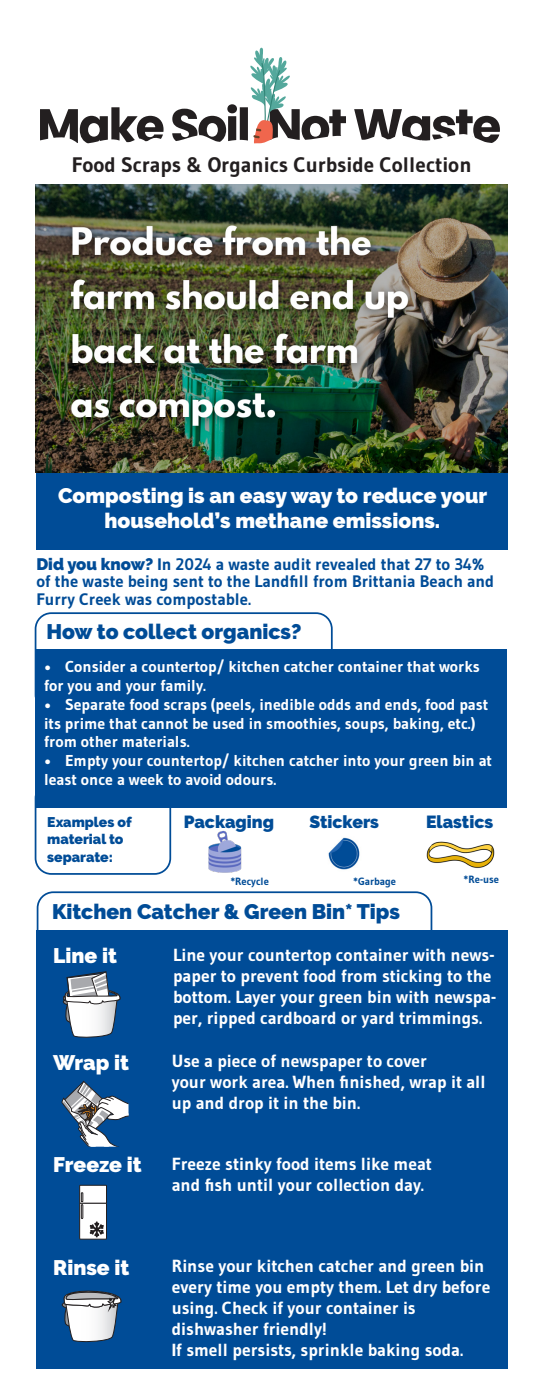
<style>
.page{position:relative;width:546px;height:1386px;background:#fff}
.page>*{position:absolute;margin:0;border:0;box-sizing:border-box;transform-origin:0 0}
.t1{font:900 21px "Raleway";color:#fff}
.t2{font:900 21px "Raleway";color:#004c97}
.t3{font:700 21px "Gudea";color:#231f20}
.t4{font:700 17.5px/21px "Gudea";color:#fff}
.t5{font:900 17.5px "Raleway";color:#004c97}
.t6{font:700 16.62px/17.5px "Gudea";color:#004c97}
.t7{font:700 15.75px/18.9px "Gudea";color:#fff}
.t8{font:900 14px "Raleway";color:#004c97}
.t9{font:700 10.5px "Gudea";color:#004c97}
.s1{font-family:"Raleway";font-weight:900}
</style>
<div class="page">
<div style="left:35px;top:649px;width:471px;height:158px;background:#004c97"></div>
<svg style="left:40px;top:48px;width:460px;height:95px"></svg>
<div style="left:36px;top:472px;width:472px;height:78px;background:#004c97"></div>
<div style="left:35px;top:612px;width:298px;height:99px;border:2px solid #004c97;border-radius:16px"></div>
<div style="left:35px;top:781px;width:136px;height:94px;border:2px solid #004c97;border-radius:16px"></div>
<div style="left:37px;top:930px;width:471px;height:439px;background:#004c97"></div>
<div style="left:37px;top:891px;width:395px;height:78px;border:2px solid #004c97;border-radius:16px"></div>
<svg style="left:62px;top:1081px;width:67px;height:66px"></svg>
<svg style="left:79px;top:1185px;width:28px;height:55px"></svg>
<svg style="left:62px;top:1290px;width:59px;height:53px"></svg>
<svg style="left:63px;top:971px;width:57px;height:67px"></svg>
<img style="left:208px;top:830px;width:34px;height:43px">
<img style="left:426px;top:841px;width:69px;height:27px">
<img style="left:328px;top:837px;width:32px;height:33px">
<img style="left:36px;top:185px;width:471px;height:287px">
<p class="t3" style="left:72px;top:152px;width:401px">Food Scraps &amp; Organics Curbside Collection</p>
<p class="t1" style="left:58px;top:483px;width:430px">Composting is an easy way to reduce your</p>
<p class="t1" style="left:105px;top:508px;width:337px">household’s methane emissions.</p>
<p class="t6" style="left:36px;top:555px;width:459px"><span class="s1">Did you know?</span> In 2024 a waste audit revealed that 27 to 34% of the waste being sent to the Landfill from Brittania Beach and<br>Furry Creek was compostable.</p>
<p class="t2" style="left:47px;top:619px;width:256px">How to collect organics?</p>
<p class="t7" style="left:44px;top:657px;width:437px">• Consider a countertop/ kitchen catcher container that works for you and your family.</p>
<p class="t7" style="left:44px;top:695px;width:446px">• Separate food scraps (peels, inedible odds and ends, food past its prime that cannot be used in smoothies, soups, baking, etc.) from other materials.</p>
<p class="t7" style="left:44px;top:751px;width:449px">• Empty your countertop/ kitchen catcher into your green bin at least once a week to avoid odours.</p>
<p class="t8" style="left:47px;top:814px;width:86px">Examples of</p>
<p class="t8" style="left:47px;top:831px;width:78px">material to</p>
<p class="t8" style="left:47px;top:849px;width:67px">separate:</p>
<p class="t5" style="left:184px;top:811px;width:92px">Packaging</p>
<p class="t9" style="left:231px;top:875px;width:40px">*Recycle</p>
<p class="t5" style="left:310px;top:811px;width:71px">Stickers</p>
<p class="t5" style="left:426px;top:812px;width:69px">Elastics</p>
<p class="t9" style="left:354px;top:875px;width:44px">*Garbage</p>
<p class="t9" style="left:464px;top:873px;width:36px">*Re-use</p>
<p class="t2" style="left:52px;top:900px;width:349px">Kitchen Catcher &amp; Green Bin* Tips</p>
<p class="t4" style="left:173px;top:944px;width:325px">Line your countertop container with news&shy;paper to prevent food from sticking to the bottom. Layer your green bin with newspa&shy;per, ripped cardboard or yard trimmings.</p>
<p class="t1" style="left:53px;top:944px;width:65px">Line it</p>
<p class="t1" style="left:53px;top:1050px;width:77px">Wrap it</p>
<p class="t4" style="left:172px;top:1050px;width:257px">Use a piece of newspaper to cover</p>
<p class="t4" style="left:172px;top:1071px;width:316px">your work area. When finished, wrap it all up and drop it in the bin.</p>
<p class="t1" style="left:53px;top:1153px;width:90px">Freeze it</p>
<p class="t4" style="left:172px;top:1153px;width:262px">Freeze stinky food items like meat</p>
<p class="t4" style="left:172px;top:1174px;width:254px">and fish until your collection day.</p>
<p class="t1" style="left:53px;top:1255px;width:78px">Rinse it</p>
<p class="t4" style="left:172px;top:1255px;width:320px">Rinse your kitchen catcher and green bin every time you empty them. Let dry before using. Check if your container is</p>
<p class="t4" style="left:172px;top:1318px;width:157px">dishwasher friendly!</p>
<p class="t4" style="left:172px;top:1339px;width:293px">If smell persists, sprinkle baking soda.</p>
</div>
